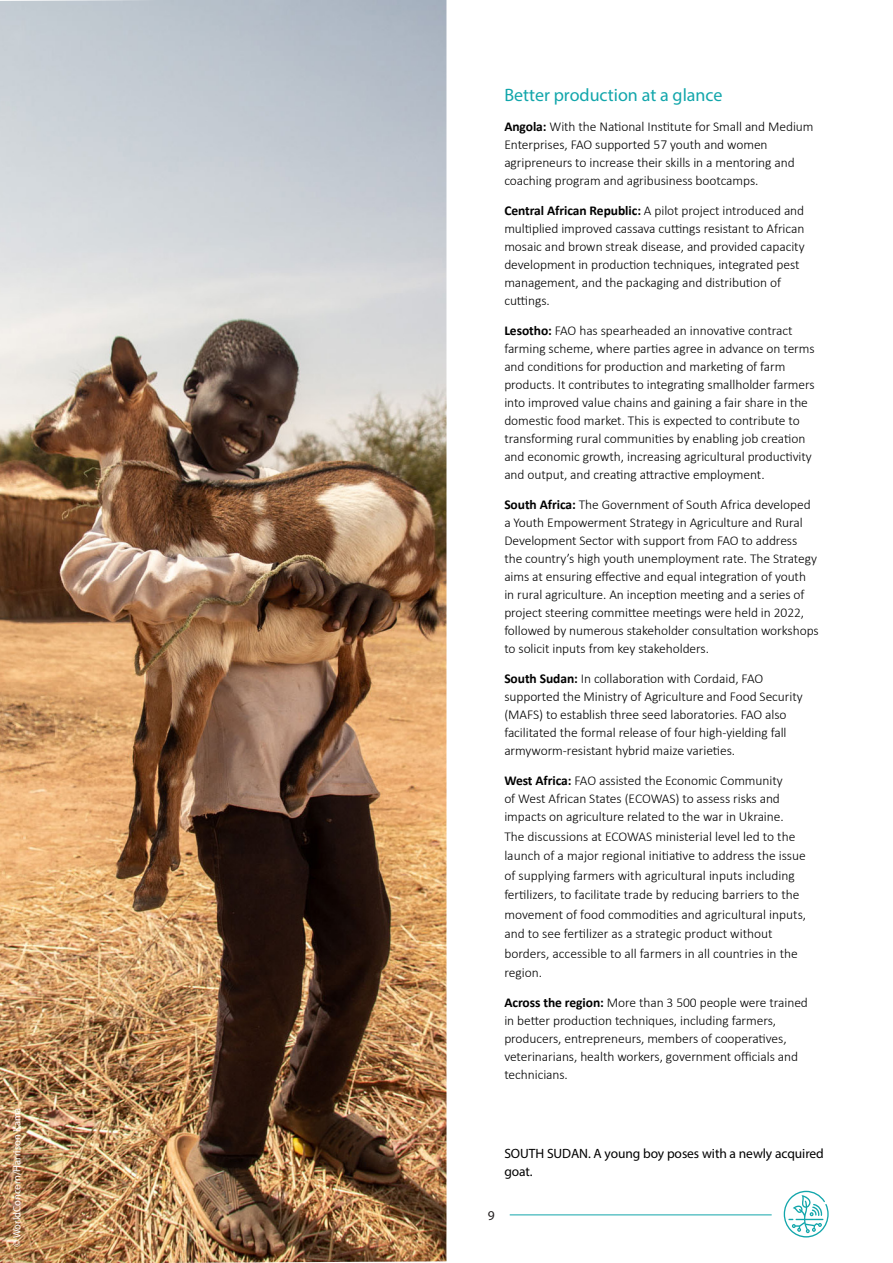
<style>
.page{position:relative;width:893px;height:1263px;background:#fff}
.page>*{position:absolute;margin:0;border:0;box-sizing:border-box;transform-origin:0 0}
.Heading_3{font:18px "Myriad Pro";color:#12a6ab}
.text_for_countries{font:300 13.5px/18px "Calibri";letter-spacing:-.005em;color:#000}
.Normal_text{font:13.5px/18px "Myriad Pro";letter-spacing:-.005em;color:#000}
.t1{font:13.5px "Myriad Pro";color:#231f20}
.credit_onphoto{font:10.5px "Myriad Pro";color:#fff}
.s1{font-weight:700}
</style>
<div class="page">
<svg style="left:784px;top:1191px;width:45px;height:46px"></svg>
<hr style="left:510px;top:1214px;width:262px;height:1px;background:#12a6ab">
<img style="left:0;top:0;width:446px;height:1263px">
<p class="credit_onphoto" style="left:11px;top:1247px;width:141px;rotate:-90deg">© WorldConcern/Harrison Kama</p>
<p class="Heading_3" style="left:504px;top:84px;width:220px">Better production at a glance</p>
<p class="text_for_countries" style="left:504px;top:118px;width:311px"><span class="s1">Angola:</span> With the National Institute for Small and Medium Enterprises, FAO supported 57 youth and women agripreneurs to increase their skills in a mentoring and coaching program and agribusiness bootcamps.</p>
<p class="text_for_countries" style="left:504px;top:202px;width:302px"><span class="s1">Central African Republic:</span> A pilot project introduced and multiplied improved cassava cuttings resistant to African mosaic and brown streak disease, and provided capacity development in production techniques, integrated pest management, and the packaging and distribution of cuttings.</p>
<p class="text_for_countries" style="left:504px;top:322px;width:312px"><span class="s1">Lesotho:</span> FAO has spearheaded an innovative contract farming scheme, where parties agree in advance on terms and conditions for production and marketing of farm products. It contributes to integrating smallholder farmers into improved value chains and gaining a fair share in the domestic food market. This is expected to contribute to transforming rural communities by enabling job creation and economic growth, increasing agricultural productivity and output, and creating attractive employment.</p>
<p class="text_for_countries" style="left:504px;top:496px;width:316px"><span class="s1">South Africa:</span> The Government of South Africa developed a Youth Empowerment Strategy in Agriculture and Rural Development Sector with support from FAO to address<br>the country’s high youth unemployment rate. The Strategy aims at ensuring effective and equal integration of youth in rural agriculture. An inception meeting and a series of project steering committee meetings were held in 2022, followed by numerous stakeholder consultation workshops to solicit inputs from key stakeholders.</p>
<p class="text_for_countries" style="left:504px;top:670px;width:300px"><span class="s1">South Sudan:</span> In collaboration with Cordaid, FAO supported the Ministry of Agriculture and Food Security (MAFS) to establish three seed laboratories. FAO also facilitated the formal release of four high-yielding fall armyworm-resistant hybrid maize varieties.</p>
<p class="text_for_countries" style="left:504px;top:772px;width:281px"><span class="s1">West Africa:</span> FAO assisted the Economic Community of West African States (ECOWAS) to assess risks and impacts on agriculture related to the war in Ukraine.</p>
<p class="text_for_countries" style="left:504px;top:826px;width:303px;line-height:19.5px">The discussions at ECOWAS ministerial level led to the launch of a major regional initiative to address the issue of supplying farmers with agricultural inputs including fertilizers, to facilitate trade by reducing barriers to the movement of food commodities and agricultural inputs, and to see fertilizer as a strategic product without borders, accessible to all farmers in all countries in the region.</p>
<p class="text_for_countries" style="left:504px;top:994px;width:305px"><span class="s1">Across the region:</span> More than 3 500 people were trained in better production techniques, including farmers, producers, entrepreneurs, members of cooperatives, veterinarians, health workers, government officials and technicians.</p>
<p class="Normal_text" style="left:504px;top:1144px;width:321px">SOUTH SUDAN. A young boy poses with a newly acquired goat.</p>
<p class="t1" style="left:488px;top:1207px;width:8px">9</p>
</div>
